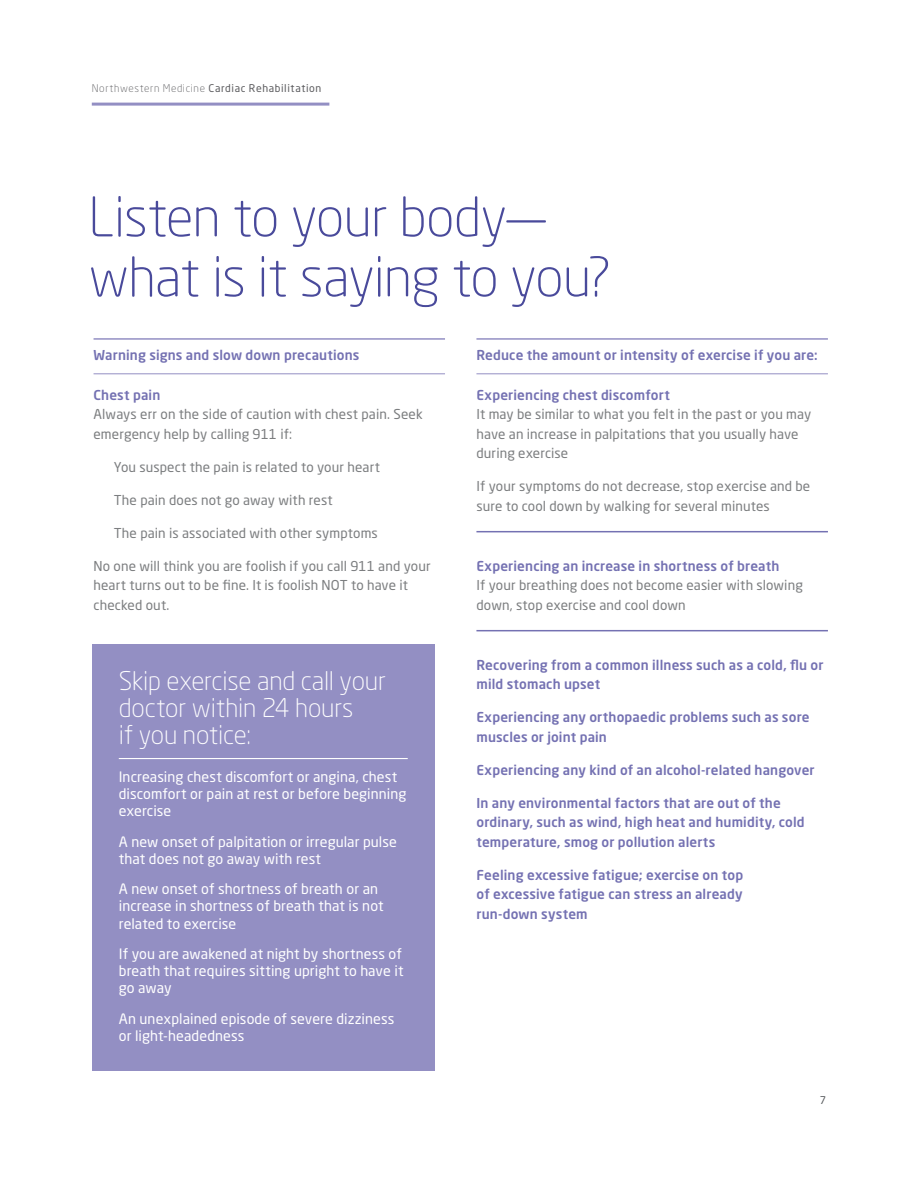
<style>
.page{position:relative;width:918px;height:1188px;background:#fff}
.page>*{position:absolute;margin:0;border:0;box-sizing:border-box;transform-origin:0 0}
.NM_-_Section_Headlin{font:300 54px/60px "Neo Sans Pro";letter-spacing:-.015em;color:#494a9b}
.t1{font:300 25.5px/27px "Neo Sans Pro";letter-spacing:-.005em;color:#fff}
.Sidebar_A_Text{font:14.25px/17.1px "Neo Sans Pro";letter-spacing:.005em;color:#fff}
.NM_-_Body_Subhead{font:500 13.5px/19.5px "Neo Sans Pro";letter-spacing:.01em;color:#7471b2}
.NM_-_Bullet_List{font:13.5px/19.5px "Neo Sans Pro";letter-spacing:.005em;color:#7c7e80}
.bullet_list_last_no{font:13.5px/19.5px "Neo Sans Pro";letter-spacing:.005em;color:#7c7e80}
.sub_head_no_indent{font:500 13.5px "Neo Sans Pro";letter-spacing:.01em;color:#7471b2}
.NM_-_Bullet_List_Hea{font:500 13.5px "Neo Sans Pro";letter-spacing:.01em;color:#7471b2}
.t2{font:10.5px "Neo Sans Pro";letter-spacing:.055em;color:#5c5c5f}
.t3{font:10.5px "Neo Sans Pro";color:#54575a}
.s1{font-weight:300}
</style>
<div class="page">
<hr style="left:92px;top:103px;width:237px;height:3px;background:#938fc3">
<hr style="left:94px;top:338px;width:351px;height:2px;background:#938fc3">
<hr style="left:94px;top:373px;width:351px;height:1px;background:#938fc3">
<hr style="left:476px;top:338px;width:352px;height:2px;background:#938fc3">
<hr style="left:476px;top:373px;width:352px;height:1px;background:#938fc3">
<hr style="left:476px;top:531px;width:352px;height:1px;background:#7471b2">
<hr style="left:476px;top:630px;width:352px;height:1px;background:#7471b2">
<div style="left:92px;top:644px;width:343px;height:427px;background:#938fc3"></div>
<hr style="left:119px;top:758px;width:289px;height:1px;background:#fff">
<p class="t2" style="left:92px;top:82px;width:231px"><span class="s1">Northwestern Medicine</span> Cardiac Rehabilitation</p>
<p class="NM_-_Section_Headlin" style="left:88px;top:186px;width:524px">Listen to your body— what is it saying to you?</p>
<p class="NM_-_Bullet_List_Hea" style="left:94px;top:346px;width:267px">Warning signs and slow down precautions</p>
<p class="NM_-_Body_Subhead" style="left:94px;top:385px;width:68px">Chest pain</p>
<p class="NM_-_Bullet_List" style="left:94px;top:404px;width:331px">Always err on the side of caution with chest pain. Seek emergency help by calling 911 if:</p>
<p class="NM_-_Bullet_List" style="left:114px;top:457px;width:268px">You suspect the pain is related to your heart</p>
<p class="NM_-_Bullet_List" style="left:114px;top:490px;width:220px">The pain does not go away with rest</p>
<p class="NM_-_Bullet_List" style="left:114px;top:523px;width:266px">The pain is associated with other symptoms</p>
<p class="NM_-_Bullet_List" style="left:94px;top:556px;width:339px">No one will think you are foolish if you call 911 and your heart turns out to be fine. It is foolish NOT to have it checked out.</p>
<p class="t1" style="left:119px;top:667px;width:269px">Skip exercise and call your doctor within 24 hours<br>if you notice:</p>
<p class="Sidebar_A_Text" style="left:119px;top:768px;width:289px">Increasing chest discomfort or angina, chest discomfort or pain at rest or before beginning exercise</p>
<p class="Sidebar_A_Text" style="left:119px;top:833px;width:280px">A new onset of palpitation or irregular pulse that does not go away with rest</p>
<p class="Sidebar_A_Text" style="left:119px;top:880px;width:266px">A new onset of shortness of breath or an increase in shortness of breath that is not related to exercise</p>
<p class="Sidebar_A_Text" style="left:119px;top:945px;width:286px">If you are awakened at night by shortness of breath that requires sitting upright to have it go away</p>
<p class="Sidebar_A_Text" style="left:119px;top:1010px;width:277px">An unexplained episode of severe dizziness or light-headedness</p>
<p class="sub_head_no_indent" style="left:476px;top:346px;width:343px">Reduce the amount or intensity of exercise if you are:</p>
<p class="NM_-_Body_Subhead" style="left:476px;top:385px;width:195px">Experiencing chest discomfort</p>
<p class="NM_-_Bullet_List" style="left:476px;top:404px;width:336px">It may be similar to what you felt in the past or you may have an increase in palpitations that you usually have during exercise</p>
<p class="bullet_list_last_no" style="left:476px;top:476px;width:335px">If your symptoms do not decrease, stop exercise and be sure to cool down by walking for several minutes</p>
<p class="NM_-_Body_Subhead" style="left:476px;top:556px;width:304px">Experiencing an increase in shortness of breath</p>
<p class="bullet_list_last_no" style="left:476px;top:575px;width:328px">If your breathing does not become easier with slowing down, stop exercise and cool down</p>
<p class="NM_-_Body_Subhead" style="left:476px;top:655px;width:349px">Recovering from a common illness such as a cold, flu or mild stomach upset</p>
<p class="NM_-_Body_Subhead" style="left:476px;top:707px;width:335px">Experiencing any orthopaedic problems such as sore muscles or joint pain</p>
<p class="NM_-_Body_Subhead" style="left:476px;top:760px;width:340px">Experiencing any kind of an alcohol-related hangover</p>
<p class="NM_-_Body_Subhead" style="left:476px;top:793px;width:330px">In any environmental factors that are out of the ordinary, such as wind, high heat and humidity, cold temperature, smog or pollution alerts</p>
<p class="NM_-_Body_Subhead" style="left:476px;top:865px;width:268px;text-align:justify">Feeling excessive fatigue; exercise on top of excessive fatigue can stress an already run-down system</p>
<p class="t3" style="left:820px;top:1094px;width:8px">7</p>
</div>
